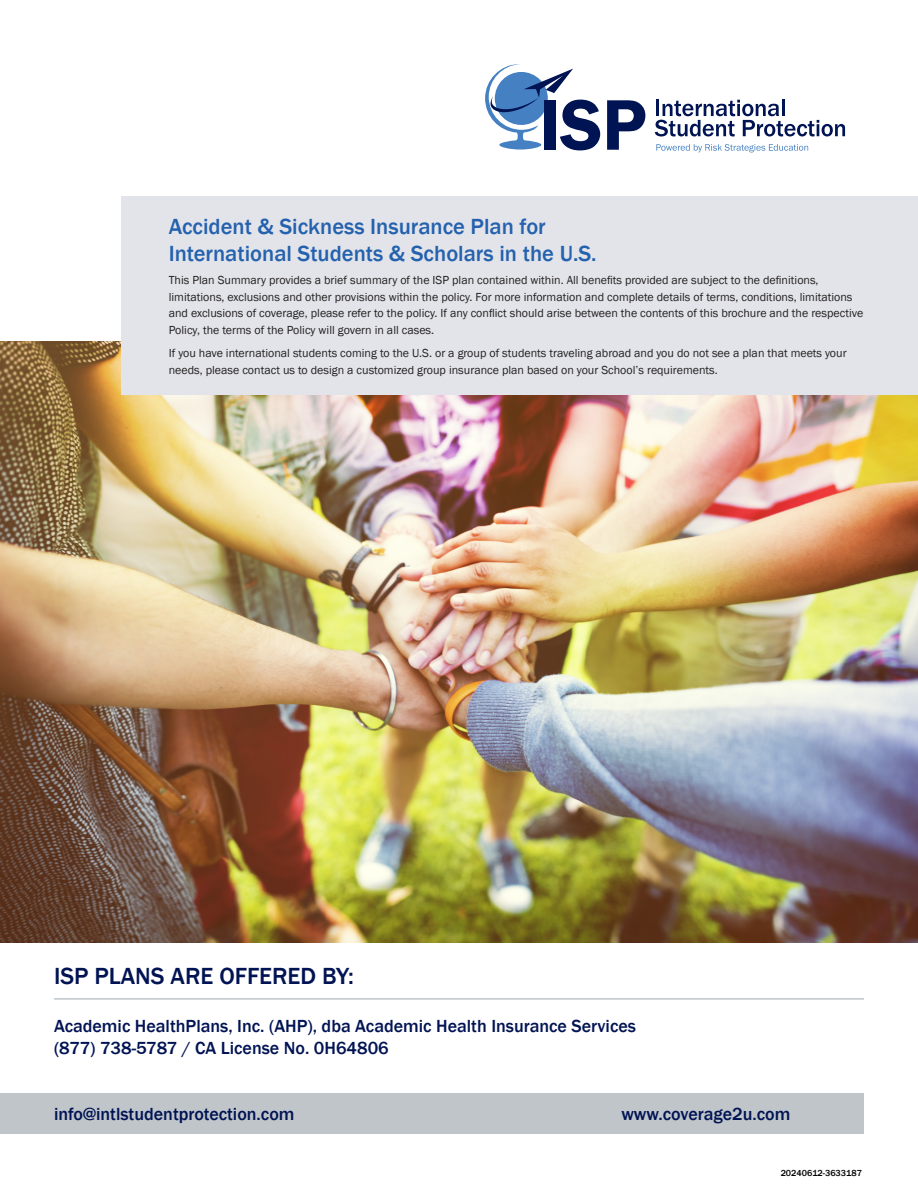
<style>
.page{position:relative;width:918px;height:1188px;background:#fff}
.page>*{position:absolute;margin:0;border:0;box-sizing:border-box;transform-origin:0 0}
.Cover_Back_Footer{font:500 24px "Franklin Gothic";color:#001353}
.Subheading_No-TOC{font:500 22.5px/27px "Franklin Gothic";color:#2461ae}
.Cover_Back_Footer_L2{font:500 18px "Franklin Gothic";color:#001353}
.Cover_Footer_L2{font:500 18px "Franklin Gothic";color:#001353}
.Body{font:12px/16.5px "Franklin Gothic";color:#231f20}
.t1{font:500 9px "Franklin Gothic";color:#000}
</style>
<div class="page">
<svg style="left:655px;top:100px;width:190px;height:37px"></svg>
<svg style="left:485px;top:64px;width:115px;height:86px"></svg>
<svg style="left:607px;top:100px;width:38px;height:50px"></svg>
<svg style="left:656px;top:144px;width:152px;height:8px"></svg>
<div style="left:0;top:1094px;width:864px;height:40px;background:#c0c5ca"></div>
<hr style="left:54px;top:998px;width:810px;height:2px;background:#c0c5ca">
<img style="left:0;top:342px;width:918px;height:600px">
<div style="left:122px;top:197px;width:796px;height:198px;background:#e2e4e9"></div>
<p class="Subheading_No-TOC" style="left:169px;top:213px;width:429px">Accident &amp; Sickness Insurance Plan for<br>International Students &amp; Scholars in the U.S.</p>
<p class="Body" style="left:169px;top:272px;width:696px">This Plan Summary provides a brief summary of the ISP plan contained within. All benefits provided are subject to the definitions, limitations, exclusions and other provisions within the policy. For more information and complete details of terms, conditions, limitations and exclusions of coverage, please refer to the policy. If any conflict should arise between the contents of this brochure and the respective Policy, the terms of the Policy will govern in all cases.</p>
<p class="Body" style="left:169px;top:345px;width:679px">If you have international students coming to the U.S. or a group of students traveling abroad and you do not see a plan that meets your needs, please contact us to design a customized group insurance plan based on your School’s requirements.</p>
<p class="Cover_Back_Footer" style="left:54px;top:961px;width:301px">ISP PLANS ARE OFFERED BY:</p>
<p class="Cover_Back_Footer_L2" style="left:54px;top:1015px;width:584px">Academic HealthPlans, Inc. (AHP), dba Academic Health Insurance Services</p>
<p class="Cover_Back_Footer_L2" style="left:54px;top:1037px;width:336px">(877) 738-5787 / CA License No. 0H64806</p>
<p class="Cover_Footer_L2" style="left:54px;top:1103px;width:242px">info@intlstudentprotection.com</p>
<p class="Cover_Footer_L2" style="left:621px;top:1103px;width:171px">www.coverage2u.com</p>
<p class="t1" style="left:781px;top:1168px;width:83px">20240612-3633187</p>
</div>
